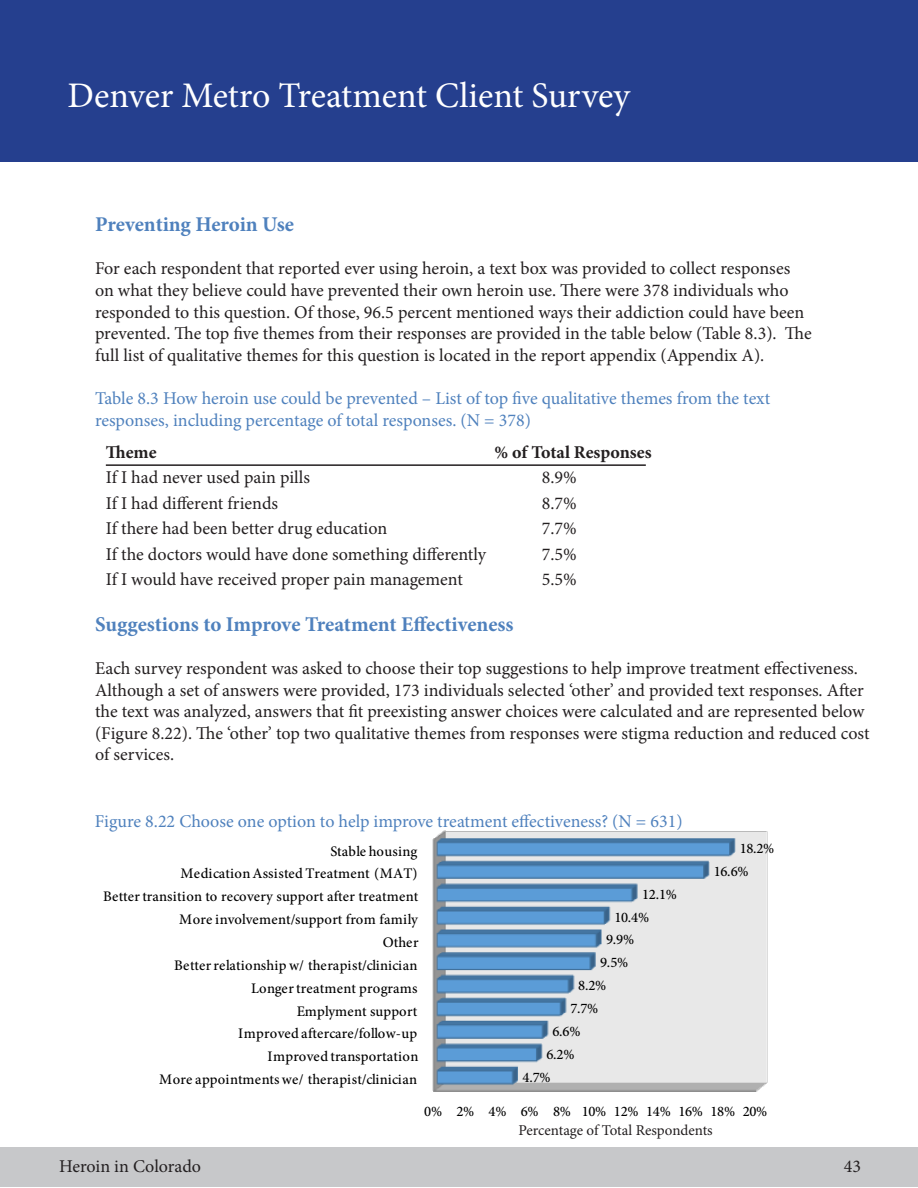
<style>
.page{position:relative;width:918px;height:1188px;background:#fff}
.page>*{position:absolute;margin:0;border:0;box-sizing:border-box;transform-origin:0 0}
.t1{font:36px "Minion Pro";color:#fff}
.t2{font:700 21px "Minion Pro";letter-spacing:-.005em;color:#4f81bd}
.t3{font:18px/21.6px "Minion Pro";color:#231f20}
.t4{font:18px/21.6px "Minion Pro";letter-spacing:-.005em;color:#4f81bd}
.t5{font:700 18px "Minion Pro";color:#231f20}
.t6{font:15px "Minion Pro";color:#231f20}
.t7{font:500 14.55px "Minion Pro";letter-spacing:.01em;color:#000}
.t8{font:500 14.55px "Minion Pro";letter-spacing:-.02em;color:#000}
</style>
<div class="page">
<div style="left:1px;top:1148px;width:917px;height:39px;background:#c7c8ca"></div>
<svg style="left:432px;top:830px;width:336px;height:262px;background:#adc2d6"></svg>
<div style="left:0;top:0;width:918px;height:162px;background:#253f8e"></div>
<hr style="left:106px;top:464px;width:540px;height:2px;background:#231f20">
<p class="t1" style="left:68px;top:72px;width:564px">Denver Metro Treatment Client Survey</p>
<p class="t2" style="left:95px;top:210px;width:201px">Preventing Heroin Use</p>
<p class="t3" style="left:95px;top:258px;width:718px">For each respondent that reported ever using heroin, a text box was provided to collect responses on what they believe could have prevented their own heroin use. There were 378 individuals who responded to this question. Of those, 96.5 percent mentioned ways their addiction could have been prevented. The top five themes from their responses are provided in the table below (Table 8.3). The full list of qualitative themes for this question is located in the report appendix (Appendix A).</p>
<p class="t4" style="left:95px;top:388px;width:677px">Table 8.3 How heroin use could be prevented – List of top five qualitative themes from the text responses, including percentage of total responses. (N = 378)</p>
<p class="t5" style="left:106px;top:439px;width:52px">Theme</p>
<p class="t3" style="left:106px;top:467px;width:206px">If I had never used pain pills</p>
<p class="t3" style="left:106px;top:492px;width:174px">If I had different friends</p>
<p class="t3" style="left:106px;top:518px;width:283px">If there had been better drug education</p>
<p class="t3" style="left:106px;top:543px;width:382px">If the doctors would have done something differently</p>
<p class="t3" style="left:106px;top:569px;width:359px">If I would have received proper pain management</p>
<p class="t5" style="left:495px;top:439px;width:159px">% of Total Responses</p>
<p class="t3" style="left:542px;top:467px;width:36px">8.9%</p>
<p class="t3" style="left:542px;top:492px;width:36px">8.7%</p>
<p class="t3" style="left:542px;top:518px;width:36px">7.7%</p>
<p class="t3" style="left:542px;top:543px;width:36px">7.5%</p>
<p class="t3" style="left:542px;top:569px;width:36px">5.5%</p>
<p class="t2" style="left:95px;top:609px;width:420px">Suggestions to Improve Treatment Effectiveness</p>
<p class="t3" style="left:95px;top:658px;width:776px">Each survey respondent was asked to choose their top suggestions to help improve treatment effectiveness.<br>Although a set of answers were provided, 173 individuals selected ‘other’ and provided text responses. After the text was analyzed, answers that fit preexisting answer choices were calculated and are represented below (Figure 8.22). The ‘other’ top two qualitative themes from responses were stigma reduction and reduced cost of services.</p>
<p class="t4" style="left:95px;top:810px;width:589px">Figure 8.22 Choose one option to help improve treatment effectiveness? (N = 631)</p>
<p class="t7" style="left:330px;top:841px;width:88px">Stable housing</p>
<p class="t7" style="left:180px;top:864px;width:238px">Medication Assisted Treatment (MAT)</p>
<p class="t7" style="left:103px;top:887px;width:317px">Better transition to recovery support after treatment</p>
<p class="t7" style="left:642px;top:884px;width:36px">12.1%</p>
<p class="t7" style="left:179px;top:910px;width:240px">More involvement/support from family</p>
<p class="t7" style="left:614px;top:907px;width:36px">10.4%</p>
<p class="t7" style="left:383px;top:933px;width:37px">Other</p>
<p class="t7" style="left:606px;top:930px;width:29px">9.9%</p>
<p class="t7" style="left:174px;top:955px;width:245px">Better relationship w/ therapist/clinician</p>
<p class="t7" style="left:600px;top:953px;width:29px">9.5%</p>
<p class="t7" style="left:251px;top:978px;width:168px">Longer treatment programs</p>
<p class="t7" style="left:578px;top:976px;width:29px">8.2%</p>
<p class="t7" style="left:297px;top:1001px;width:122px">Emplyment support</p>
<p class="t7" style="left:570px;top:999px;width:29px">7.7%</p>
<p class="t7" style="left:238px;top:1024px;width:180px">Improved aftercare/follow-up</p>
<p class="t7" style="left:552px;top:1021px;width:29px">6.6%</p>
<p class="t7" style="left:267px;top:1047px;width:153px">Improved transportation</p>
<p class="t7" style="left:547px;top:1044px;width:29px">6.2%</p>
<p class="t7" style="left:159px;top:1070px;width:259px">More appointments we/ therapist/clinician</p>
<p class="t7" style="left:523px;top:1067px;width:29px">4.7%</p>
<p class="t7" style="left:740px;top:839px;width:36px">18.2%</p>
<p class="t7" style="left:714px;top:861px;width:36px">16.6%</p>
<p class="t8" style="left:424px;top:1101px;width:345px">0% 2% 4% 6% 8% 10% 12% 14% 16% 18% 20%</p>
<p class="t6" style="left:518px;top:1120px;width:196px">Percentage of Total Respondents</p>
<p class="t3" style="left:59px;top:1156px;width:143px">Heroin in Colorado</p>
<p class="t3" style="left:844px;top:1156px;width:19px">43</p>
</div>
